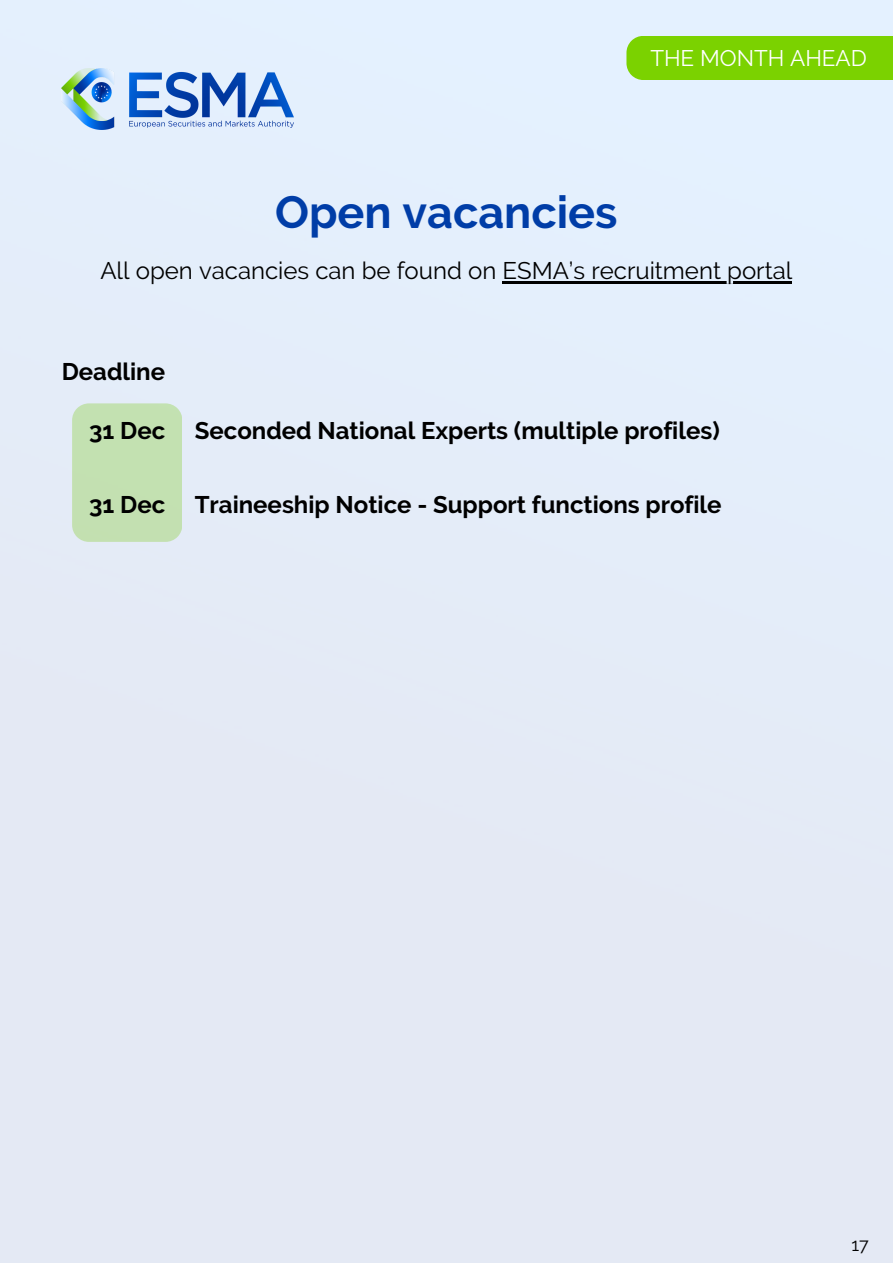
<style>
.page{position:relative;width:893px;height:1264px;background:#fff}
.page>*{position:absolute;margin:0;border:0;box-sizing:border-box;transform-origin:0 0}
.t1{font:700 45px "Raleway";color:#003da7}
.t2{font:700 24px "Raleway";color:#000}
.t3{font:24px "Raleway";color:#000}
.t4{font:22.5px "Raleway";color:#fff}
.t5{font:18px "Raleway";color:#000}
</style>
<div class="page">
<div style="left:0;top:0;width:892px;height:1262px;background:#e4ebf7"></div>
<img style="left:62px;top:68px;width:231px;height:61px">
<hr style="left:502px;top:281px;width:290px;height:2px;background:#000">
<div style="left:72px;top:403px;width:110px;height:138px;background:#c3e1b1"></div>
<div style="left:626px;top:36px;width:266px;height:44px;background:#7bd200"></div>
<p class="t4" style="left:650px;top:45px;width:218px">THE MONTH AHEAD</p>
<p class="t1" style="left:275px;top:185px;width:344px">Open vacancies</p>
<p class="t3" style="left:100px;top:256px;width:693px">All open vacancies can be found on ESMA’s recruitment portal</p>
<p class="t2" style="left:62px;top:357px;width:105px">Deadline</p>
<p class="t2" style="left:89px;top:416px;width:78px">31 Dec</p>
<p class="t2" style="left:195px;top:416px;width:526px">Seconded National Experts (multiple profiles)</p>
<p class="t2" style="left:89px;top:490px;width:78px">31 Dec</p>
<p class="t2" style="left:195px;top:490px;width:528px">Traineeship Notice - Support functions profile</p>
<p class="t5" style="left:851px;top:1233px;width:19px">17</p>
</div>
